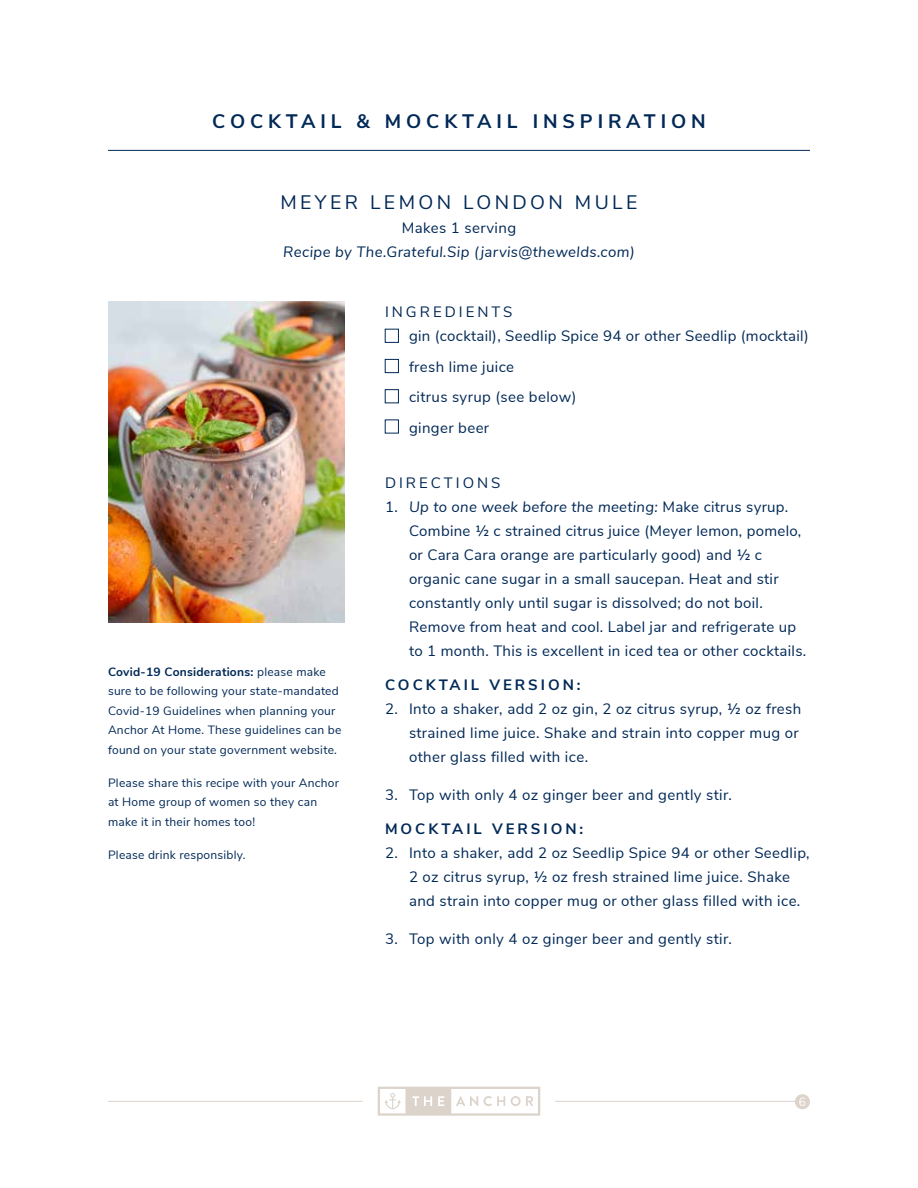
<style>
.page{position:relative;width:918px;height:1188px;background:#fff}
.page>*{position:absolute;margin:0;border:0;box-sizing:border-box;transform-origin:0 0}
.t1{font:700 19.5px "Nunito Sans";letter-spacing:.25em;color:#002856}
.t2{font:19.5px "Nunito Sans";letter-spacing:.175em;color:#002856}
.t3{font:15px/24px "Nunito Sans";letter-spacing:.02em;color:#002856}
.t4{font:italic 15px "Nunito Sans";letter-spacing:.025em;color:#002856}
.t5{font:700 15px "Nunito Sans";letter-spacing:.2em;color:#002856}
.t6{font:15px "Nunito Sans";letter-spacing:.2em;color:#002856}
.t7{font:12px/19.5px "Nunito Sans";letter-spacing:.02em;color:#002856}
.t8{font:12px "Nunito Sans";color:#fff}
.s1{font-weight:700}
.s2{font-style:italic}
</style>
<div class="page">
<hr style="left:555px;top:1101px;width:255px;height:1px;background:#dcd3cb">
<hr style="left:108px;top:1101px;width:255px;height:1px;background:#dcd3cb">
<svg style="left:378px;top:1087px;width:162px;height:29px"></svg>
<div style="left:795px;top:1094px;width:15px;height:15px;background:#dcd3cb;border-radius:50%"></div>
<hr style="left:108px;top:150px;width:702px;height:1px;background:#002856">
<img style="left:108px;top:302px;width:237px;height:320px">
<div style="left:385px;top:329px;width:14px;height:14px;border:1px solid #002856"></div>
<div style="left:385px;top:359px;width:14px;height:14px;border:1px solid #002856"></div>
<div style="left:385px;top:389px;width:14px;height:14px;border:1px solid #002856"></div>
<div style="left:385px;top:420px;width:14px;height:13px;border:1px solid #002856"></div>
<h1 class="t1" style="left:212px;top:107px;width:495px">COCKTAIL &amp; MOCKTAIL INSPIRATION</h1>
<h1 class="t2" style="left:280px;top:188px;width:359px">MEYER LEMON LONDON MULE</h1>
<p class="t3" style="left:402px;top:215px;width:116px">Makes 1 serving</p>
<p class="t4" style="left:283px;top:241px;width:353px">Recipe by The.Grateful.Sip (jarvis@thewelds.com)</p>
<p class="t7" style="left:108px;top:661px;width:235px"><span class="s1">Covid-19 Considerations:</span> please make sure to be following your state-mandated Covid-19 Guidelines when planning your Anchor At Home. These guidelines can be found on your state government website.</p>
<p class="t7" style="left:108px;top:772px;width:233px">Please share this recipe with your Anchor at Home group of women so they can make it in their homes too!</p>
<p class="t7" style="left:108px;top:844px;width:139px">Please drink responsibly.</p>
<p class="t3" style="left:409px;top:299px;width:401px;text-indent:-24px">INGREDIENTS<br>gin (cocktail), Seedlip Spice 94 or other Seedlip (mocktail)</p>
<p class="t3" style="left:409px;top:350px;width:169px;line-height:30.8px">fresh lime juice<br>citrus syrup (see below) ginger beer</p>
<p class="t6" style="left:385px;top:472px;width:117px">DIRECTIONS</p>
<p class="t3" style="left:409px;top:494px;width:399px;text-indent:-24px">1. <span class="s2">Up to one week before the meeting:</span> Make citrus syrup.<br>Combine ½ c strained citrus juice (Meyer lemon, pomelo, or Cara Cara orange are particularly good) and ½ c organic cane sugar in a small saucepan. Heat and stir constantly only until sugar is dissolved; do not boil.<br>Remove from heat and cool. Label jar and refrigerate up to 1 month. This is excellent in iced tea or other cocktails.</p>
<p class="t5" style="left:385px;top:674px;width:197px">COCKTAIL VERSION:</p>
<p class="t3" style="left:409px;top:696px;width:394px;text-indent:-24px">2. Into a shaker, add 2 oz gin, 2 oz citrus syrup, ½ oz fresh strained lime juice. Shake and strain into copper mug or other glass filled with ice.</p>
<p class="t3" style="left:385px;top:782px;width:348px">3. Top with only 4 oz ginger beer and gently stir.</p>
<p class="t5" style="left:385px;top:818px;width:200px">MOCKTAIL VERSION:</p>
<p class="t3" style="left:409px;top:840px;width:402px;text-indent:-24px">2. Into a shaker, add 2 oz Seedlip Spice 94 or other Seedlip,<br>2 oz citrus syrup, ½ oz fresh strained lime juice. Shake and strain into copper mug or other glass filled with ice.</p>
<p class="t3" style="left:385px;top:926px;width:348px">3. Top with only 4 oz ginger beer and gently stir.</p>
<p class="t8" style="left:799px;top:1093px;width:9px">6</p>
</div>
